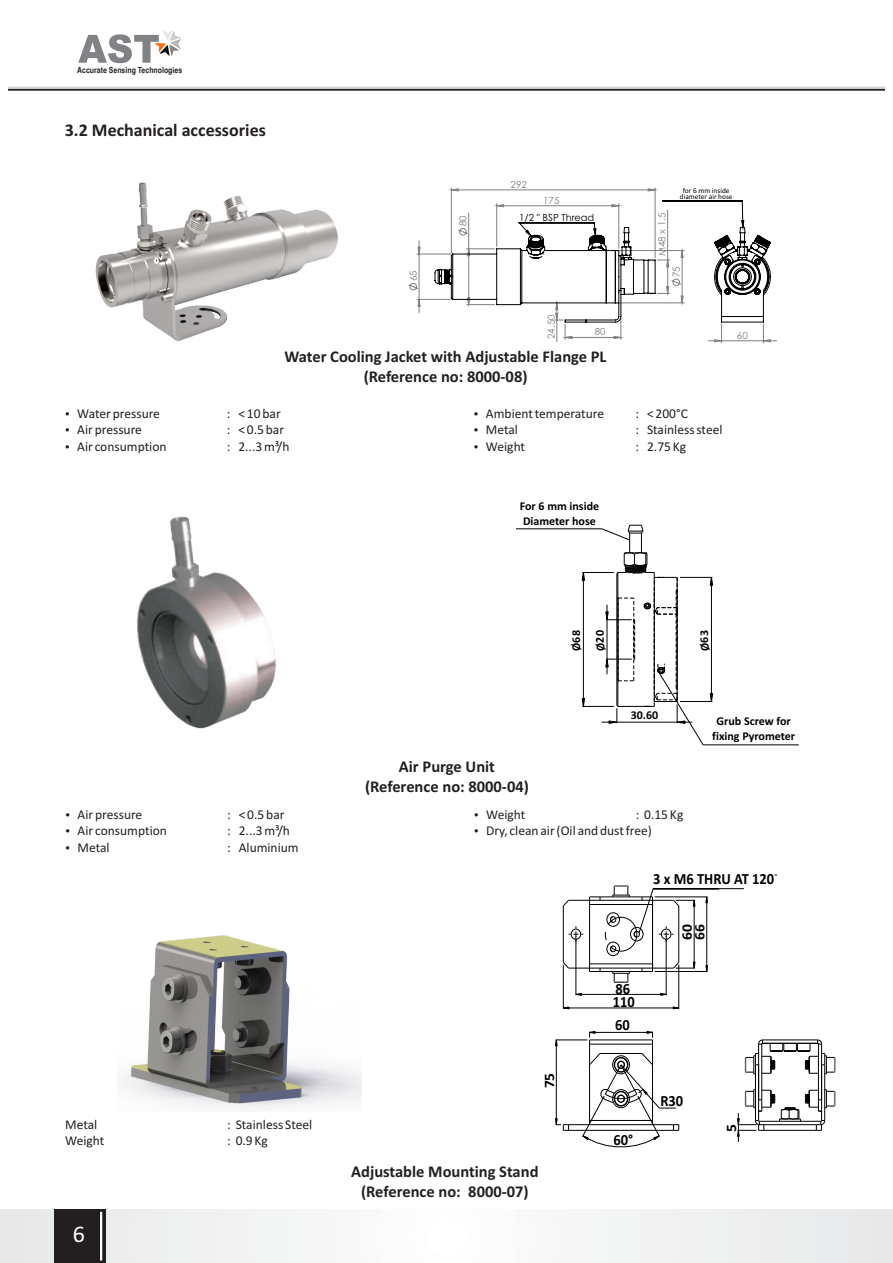
<style>
.page{position:relative;width:893px;height:1263px;background:#fff}
.page>*{position:absolute;margin:0;border:0;box-sizing:border-box;transform-origin:0 0}
.t1{font:24px "Calibri";color:#fff}
.t2{font:700 18px "Calibri";color:#231f20}
.t3{font:700 16.5px/20.1px "Calibri";color:#231f20;text-align:center}
.t4{font:700 15.6px "Calibri";color:#000;scale:.93 1}
.t5{font:700 14.4px/12.8px "Calibri";color:#000;scale:1.08 1}
.t6{font:13.5px "Calibri";color:#231f20}
.t7{font:700 12px/14.7px "Calibri";color:#000;text-align:center}
.t8{font:9.75px "Century Gothic";color:#808080}
.t9{font:9.75px "Century Gothic";color:#000}
.t10{font:700 8.55px "Arial Narrow";color:#231f20}
.t11{font:7.35px/5.8px "Calibri";color:#000;text-align:center}
</style>
<div class="page">
<hr style="left:8px;top:88px;width:877px;height:3px;background:#231f20">
<div style="left:0;top:1209px;width:893px;height:54px;background:#f2f2f3"></div>
<div style="left:54px;top:1209px;width:51px;height:54px;background:#231f20"></div>
<hr style="left:100px;top:1212px;width:2px;height:48px;background:#fff">
<hr style="left:8px;top:87px;width:877px;height:2px;background:#d1d3d4">
<svg style="left:582px;top:573px;width:3px;height:8px"></svg>
<svg style="left:582px;top:698px;width:3px;height:8px"></svg>
<hr style="left:582px;top:572px;width:32px;height:1px;background:#000">
<hr style="left:582px;top:706px;width:32px;height:1px;background:#000">
<hr style="left:583px;top:572px;width:1px;height:134px;background:#000">
<svg style="left:710px;top:577px;width:3px;height:9px"></svg>
<svg style="left:710px;top:693px;width:3px;height:9px"></svg>
<hr style="left:680px;top:577px;width:32px;height:1px;background:#000">
<hr style="left:680px;top:701px;width:32px;height:1px;background:#000">
<hr style="left:711px;top:577px;width:1px;height:124px;background:#000">
<hr style="left:703px;top:745px;width:96px;height:1px;background:#000">
<hr style="left:516px;top:529px;width:86px;height:1px;background:#000">
<svg style="left:601px;top:524px;width:103px;height:221px"></svg>
<img style="left:122px;top:935px;width:240px;height:172px">
<hr style="left:569px;top:1124px;width:104px;height:1px;background:#000">
<hr style="left:569px;top:1130px;width:104px;height:1px;background:#000">
<svg style="left:555px;top:1039px;width:3px;height:7px"></svg>
<hr style="left:556px;top:1040px;width:31px;height:1px;background:#000">
<svg style="left:555px;top:1118px;width:14px;height:13px"></svg>
<hr style="left:556px;top:1040px;width:1px;height:85px;background:#000">
<svg style="left:582px;top:1031px;width:97px;height:117px"></svg>
<hr style="left:590px;top:1032px;width:62px;height:1px;background:#000">
<hr style="left:818px;top:1044px;width:1px;height:56px;background:#000">
<hr style="left:761px;top:1044px;width:1px;height:56px;background:#000">
<hr style="left:821px;top:1065px;width:1px;height:35px;background:#000">
<hr style="left:824px;top:1065px;width:1px;height:55px;background:#000">
<hr style="left:755px;top:1065px;width:1px;height:55px;background:#000">
<hr style="left:758px;top:1065px;width:1px;height:35px;background:#000">
<svg style="left:744px;top:1039px;width:91px;height:35px"></svg>
<svg style="left:737px;top:1089px;width:98px;height:53px"></svg>
<div style="left:607px;top:942px;width:13px;height:14px;border:1px solid #000;border-radius:50%"></div>
<div style="left:607px;top:912px;width:13px;height:14px;border:1px solid #000;border-radius:50%"></div>
<hr style="left:590px;top:900px;width:62px;height:1px;background:#000">
<hr style="left:590px;top:904px;width:62px;height:1px;background:#000">
<hr style="left:589px;top:904px;width:1px;height:60px;background:#000">
<hr style="left:590px;top:963px;width:62px;height:1px;background:#000">
<hr style="left:652px;top:904px;width:1px;height:60px;background:#000">
<hr style="left:590px;top:968px;width:62px;height:1px;background:#000">
<hr style="left:600px;top:896px;width:42px;height:1px;background:#000">
<hr style="left:600px;top:971px;width:42px;height:1px;background:#000">
<svg style="left:562px;top:961px;width:39px;height:11px"></svg>
<hr style="left:563px;top:906px;width:1px;height:56px;background:#000">
<svg style="left:562px;top:896px;width:39px;height:11px"></svg>
<hr style="left:678px;top:906px;width:1px;height:56px;background:#000">
<svg style="left:612px;top:972px;width:18px;height:11px"></svg>
<div style="left:605px;top:917px;width:32px;height:34px;border:1px dashed #000;border-radius:50%"></div>
<hr style="left:563px;top:965px;width:1px;height:44px;background:#000">
<hr style="left:678px;top:965px;width:1px;height:44px;background:#000">
<hr style="left:563px;top:1008px;width:116px;height:1px;background:#000">
<svg style="left:642px;top:961px;width:53px;height:11px"></svg>
<hr style="left:694px;top:900px;width:1px;height:68px;background:#000">
<svg style="left:705px;top:896px;width:3px;height:7px"></svg>
<hr style="left:655px;top:897px;width:52px;height:1px;background:#000">
<hr style="left:655px;top:971px;width:52px;height:1px;background:#000">
<hr style="left:706px;top:897px;width:1px;height:74px;background:#000">
<svg style="left:575px;top:993px;width:7px;height:3px"></svg>
<svg style="left:660px;top:993px;width:6px;height:3px"></svg>
<hr style="left:576px;top:936px;width:1px;height:59px;background:#000">
<hr style="left:666px;top:936px;width:1px;height:59px;background:#000">
<hr style="left:576px;top:994px;width:90px;height:1px;background:#000">
<hr style="left:653px;top:888px;width:91px;height:1px;background:#000">
<svg style="left:569px;top:926px;width:14px;height:16px"></svg>
<svg style="left:610px;top:885px;width:85px;height:67px"></svg>
<img style="left:137px;top:516px;width:139px;height:213px">
<img style="left:95px;top:182px;width:243px;height:159px">
<svg style="left:408px;top:188px;width:369px;height:155px"></svg>
<svg style="left:78px;top:30px;width:103px;height:33px"></svg>
<p class="t10" style="left:77px;top:66px;width:107px">Accurate Sensing Technologies</p>
<h2 class="t2" style="left:65px;top:122px;width:203px">3.2 Mechanical accessories</h2>
<p class="t8" style="left:409px;top:281px;width:12px;rotate:-90deg">65</p>
<p class="t8" style="left:459px;top:226px;width:12px;rotate:-90deg">80</p>
<p class="t8" style="left:511px;top:180px;width:18px">292</p>
<p class="t8" style="left:543px;top:196px;width:18px">175</p>
<p class="t9" style="left:519px;top:214px;width:77px">1/2 " BSP Thread</p>
<p class="t8" style="left:547px;top:339px;width:26px;rotate:-90deg">24.50</p>
<p class="t8" style="left:595px;top:328px;width:12px">80</p>
<p class="t3" style="left:284px;top:348px;width:324px">Water Cooling Jacket with Adjustable Flange PL (Reference no: 8000-08)</p>
<p class="t8" style="left:658px;top:256px;width:45px;rotate:-90deg">M48 x 1.5</p>
<p class="t11" style="left:680px;top:188px;width:54px">for 6 mm inside diameter air hose</p>
<p class="t8" style="left:673px;top:277px;width:12px;rotate:-90deg">75</p>
<p class="t8" style="left:737px;top:331px;width:12px">60</p>
<p class="t6" style="left:77px;top:408px;width:84px">Water pressure</p>
<p class="t6" style="left:227px;top:408px;width:55px">: &lt; 10 bar</p>
<p class="t6" style="left:486px;top:408px;width:120px">Ambient temperature</p>
<p class="t6" style="left:635px;top:408px;width:54px">: &lt; 200°C</p>
<p class="t6" style="left:77px;top:424px;width:66px">Air pressure</p>
<p class="t6" style="left:227px;top:424px;width:59px">: &lt; 0.5 bar</p>
<p class="t6" style="left:486px;top:424px;width:34px">Metal</p>
<p class="t6" style="left:635px;top:424px;width:89px">: Stainless steel</p>
<p class="t6" style="left:77px;top:441px;width:91px">Air consumption</p>
<p class="t6" style="left:227px;top:441px;width:64px">: 2...3 m³/h</p>
<p class="t6" style="left:486px;top:441px;width:41px">Weight</p>
<p class="t6" style="left:635px;top:441px;width:52px">: 2.75 Kg</p>
<p class="t7" style="left:520px;top:500px;width:81px;text-align:left">For 6 mm inside<br>Diameter hose</p>
<p class="t7" style="left:593px;top:651px;width:23px;rotate:-90deg">Ø20</p>
<p class="t7" style="left:570px;top:651px;width:22px;rotate:-90deg">Ø68</p>
<p class="t7" style="left:698px;top:651px;width:22px;rotate:-90deg">Ø63</p>
<p class="t3" style="left:365px;top:758px;width:165px">Air Purge Unit (Reference no: 8000-04)</p>
<p class="t7" style="left:631px;top:709px;width:29px">30.60</p>
<p class="t6" style="left:78px;top:808px;width:66px">Air pressure</p>
<p class="t6" style="left:227px;top:808px;width:59px">: &lt; 0.5 bar</p>
<p class="t6" style="left:486px;top:808px;width:41px">Weight</p>
<p class="t6" style="left:636px;top:808px;width:49px">: 0.15 Kg</p>
<p class="t6" style="left:78px;top:825px;width:91px">Air consumption</p>
<p class="t6" style="left:227px;top:825px;width:64px">: 2...3 m³/h</p>
<p class="t6" style="left:486px;top:825px;width:167px">Dry, clean air (Oil and dust free)</p>
<p class="t6" style="left:78px;top:841px;width:34px">Metal</p>
<p class="t6" style="left:227px;top:841px;width:73px">: Aluminium</p>
<p class="t7" style="left:712px;top:715px;width:84px">Grub Screw for fixing Pyrometer</p>
<p class="t4" style="left:653px;top:873px;width:135px">3 x M6 THRU AT 120<sup>°</sup></p>
<p class="t6" style="left:65px;top:1118px;width:34px">Metal</p>
<p class="t6" style="left:227px;top:1118px;width:87px">: Stainless Steel</p>
<p class="t6" style="left:65px;top:1135px;width:41px">Weight</p>
<p class="t6" style="left:227px;top:1135px;width:42px">: 0.9 Kg</p>
<h1 class="t1" style="left:73px;top:1224px;width:14px">6</h1>
<p class="t5" style="left:544px;top:1088px;width:16px;rotate:-90deg">75</p>
<p class="t3" style="left:351px;top:1163px;width:189px">Adjustable Mounting Stand (Reference no: 8000-07)</p>
<p class="t4" style="left:615px;top:982px;width:17px">86</p>
<p class="t4" style="left:613px;top:995px;width:25px">110</p>
<p class="t4" style="left:615px;top:1018px;width:17px">60</p>
<p class="t4" style="left:614px;top:1133px;width:23px">60°</p>
<p class="t5" style="left:682px;top:940px;width:16px;rotate:-90deg">60<br>66</p>
<p class="t4" style="left:660px;top:1094px;width:26px">R30</p>
<p class="t5" style="left:726px;top:1131px;width:9px;rotate:-90deg">5</p>
</div>
